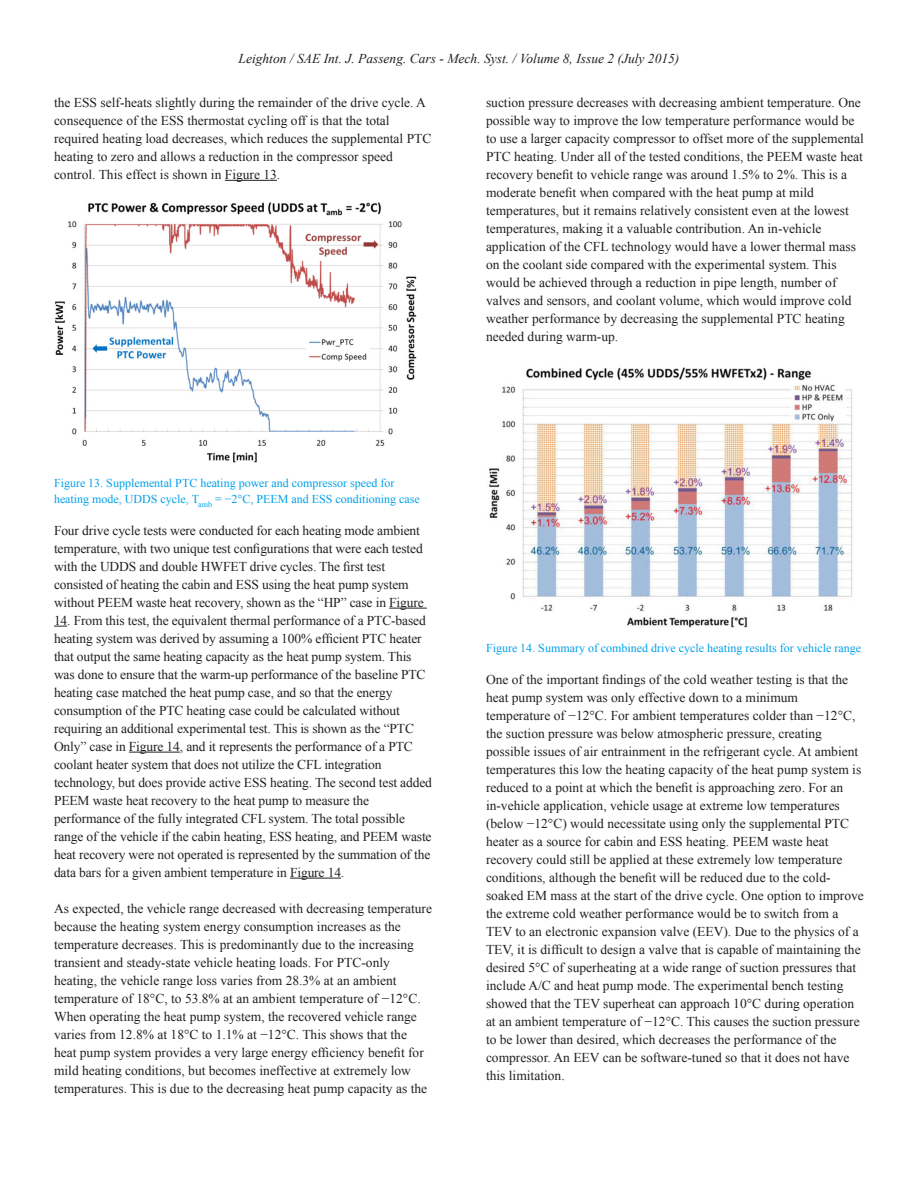
<style>
.page{position:relative;width:918px;height:1188px;background:#fff}
.page>*{position:absolute;margin:0;border:0;box-sizing:border-box;transform-origin:0 0}
.t1{font:13.5px/18px "Times New Roman";color:#231f20}
.t2{font:italic 13.5px "Times New Roman";color:#231f20}
.t3{font:12px/16.5px "Times New Roman";color:#01a0e9}
</style>
<div class="page">
<hr style="left:225px;top:180px;width:52px;height:1px;background:#231f20">
<hr style="left:389px;top:608px;width:38px;height:1px;background:#231f20">
<svg style="left:54px;top:626px;width:13px;height:1px"></svg>
<hr style="left:129px;top:752px;width:51px;height:1px;background:#231f20">
<hr style="left:290px;top:878px;width:51px;height:1px;background:#231f20">
<img style="left:55px;top:202px;width:362px;height:261px">
<img style="left:489px;top:367px;width:363px;height:261px">
<p class="t2" style="left:239px;top:50px;width:442px">Leighton / SAE Int. J. Passeng. Cars - Mech. Syst. / Volume 8, Issue 2 (July 2015)</p>
<p class="t1" style="left:54px;top:93px;width:379px">the ESS self-heats slightly during the remainder of the drive cycle. A consequence of the ESS thermostat cycling off is that the total required heating load decreases, which reduces the supplemental PTC heating to zero and allows a reduction in the compressor speed control. This effect is shown in Figure 13.</p>
<p class="t3" style="left:54px;top:474px;width:367px">Figure 13. Supplemental PTC heating power and compressor speed for heating mode, UDDS cycle, T<sub>amb</sub> = −2°C, PEEM and ESS conditioning case</p>
<p class="t1" style="left:54px;top:521px;width:371px">Four drive cycle tests were conducted for each heating mode ambient temperature, with two unique test configurations that were each tested with the UDDS and double HWFET drive cycles. The first test consisted of heating the cabin and ESS using the heat pump system without PEEM waste heat recovery, shown as the “HP” case in Figure</p>
<p class="t1" style="left:54px;top:611px;width:380px">14. From this test, the equivalent thermal performance of a PTC-based heating system was derived by assuming a 100% efficient PTC heater that output the same heating capacity as the heat pump system. This was done to ensure that the warm-up performance of the baseline PTC heating case matched the heat pump case, and so that the energy consumption of the PTC heating case could be calculated without requiring an additional experimental test. This is shown as the “PTC Only” case in Figure 14, and it represents the performance of a PTC coolant heater system that does not utilize the CFL integration technology, but does provide active ESS heating. The second test added PEEM waste heat recovery to the heat pump to measure the performance of the fully integrated CFL system. The total possible range of the vehicle if the cabin heating, ESS heating, and PEEM waste heat recovery were not operated is represented by the summation of the data bars for a given ambient temperature in Figure 14.</p>
<p class="t1" style="left:54px;top:899px;width:380px">As expected, the vehicle range decreased with decreasing temperature because the heating system energy consumption increases as the temperature decreases. This is predominantly due to the increasing transient and steady-state vehicle heating loads. For PTC-only heating, the vehicle range loss varies from 28.3% at an ambient temperature of 18°C, to 53.8% at an ambient temperature of −12°C.<br>When operating the heat pump system, the recovered vehicle range varies from 12.8% at 18°C to 1.1% at −12°C. This shows that the heat pump system provides a very large energy efficiency benefit for mild heating conditions, but becomes ineffective at extremely low temperatures. This is due to the decreasing heat pump capacity as the</p>
<p class="t1" style="left:486px;top:93px;width:379px">suction pressure decreases with decreasing ambient temperature. One possible way to improve the low temperature performance would be to use a larger capacity compressor to offset more of the supplemental PTC heating. Under all of the tested conditions, the PEEM waste heat recovery benefit to vehicle range was around 1.5% to 2%. This is a moderate benefit when compared with the heat pump at mild temperatures, but it remains relatively consistent even at the lowest temperatures, making it a valuable contribution. An in-vehicle application of the CFL technology would have a lower thermal mass on the coolant side compared with the experimental system. This would be achieved through a reduction in pipe length, number of valves and sensors, and coolant volume, which would improve cold weather performance by decreasing the supplemental PTC heating needed during warm-up.</p>
<p class="t3" style="left:486px;top:640px;width:377px">Figure 14. Summary of combined drive cycle heating results for vehicle range</p>
<p class="t1" style="left:486px;top:670px;width:379px">One of the important findings of the cold weather testing is that the heat pump system was only effective down to a minimum temperature of −12°C. For ambient temperatures colder than −12°C, the suction pressure was below atmospheric pressure, creating possible issues of air entrainment in the refrigerant cycle. At ambient temperatures this low the heating capacity of the heat pump system is reduced to a point at which the benefit is approaching zero. For an in-vehicle application, vehicle usage at extreme low temperatures (below −12°C) would necessitate using only the supplemental PTC heater as a source for cabin and ESS heating. PEEM waste heat recovery could still be applied at these extremely low temperature conditions, although the benefit will be reduced due to the cold&shy;soaked EM mass at the start of the drive cycle. One option to improve the extreme cold weather performance would be to switch from a TEV to an electronic expansion valve (EEV). Due to the physics of a TEV, it is difficult to design a valve that is capable of maintaining the desired 5°C of superheating at a wide range of suction pressures that include A/C and heat pump mode. The experimental bench testing showed that the TEV superheat can approach 10°C during operation at an ambient temperature of −12°C. This causes the suction pressure to be lower than desired, which decreases the performance of the compressor. An EEV can be software-tuned so that it does not have this limitation.</p>
</div>
